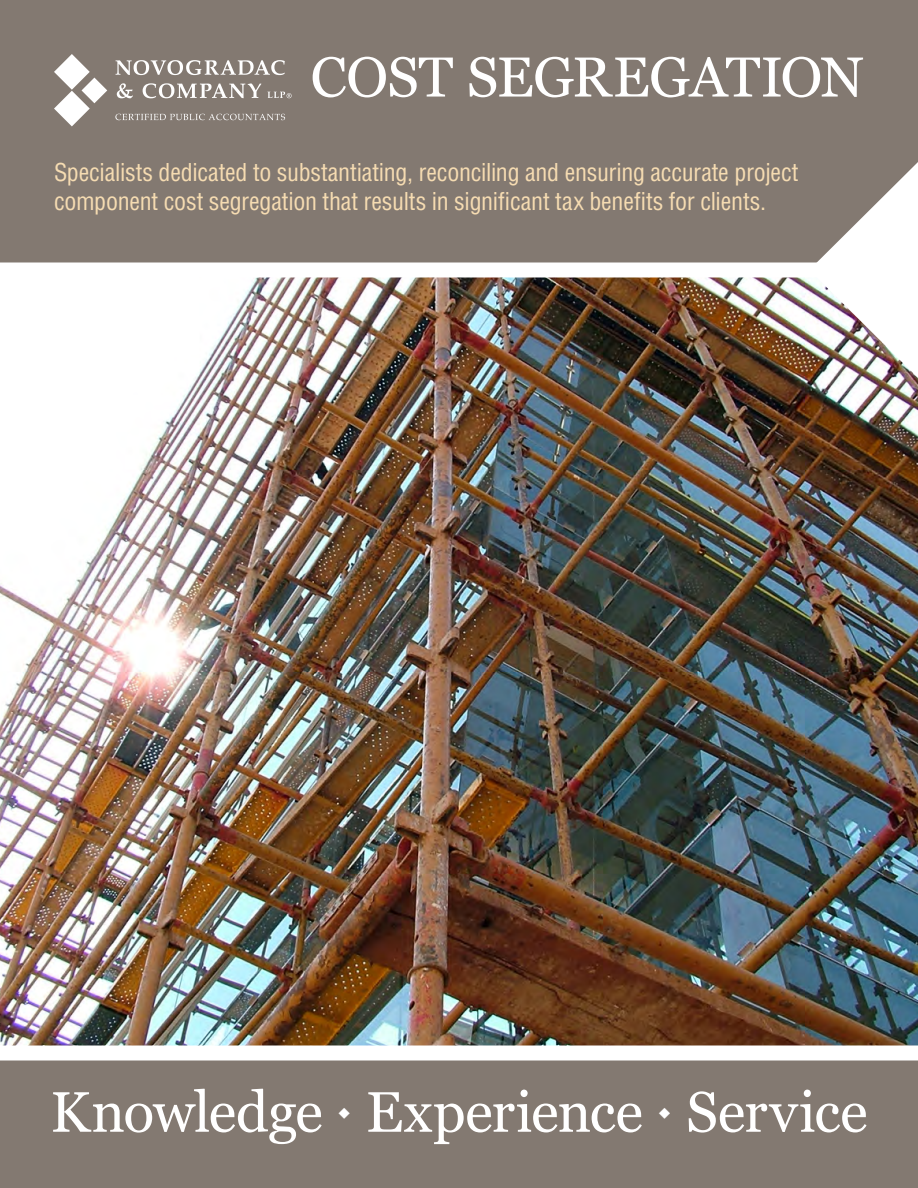
<style>
.page{position:relative;width:918px;height:1188px;background:#fff}
.page>*{position:absolute;margin:0;border:0;box-sizing:border-box;transform-origin:0 0}
.t1{font:57px "Georgia";letter-spacing:-.01em;color:#fff}
.t2{font:56.25px "Georgia";letter-spacing:-.01em;color:#fff}
.t3{font:condensed 24px/28.8px "Helvetica";letter-spacing:-.01em;color:#f6dcb2}
</style>
<div class="page">
<div style="left:0;top:0;width:918px;height:262px;background:#837971"></div>
<img style="left:0;top:278px;width:918px;height:768px">
<div style="left:0;top:1053px;width:918px;height:135px;background:#837971"></div>
<div style="left:0;top:1046px;width:918px;height:14px;background:#fff"></div>
<svg style="left:54px;top:54px;width:53px;height:72px"></svg>
<svg style="left:116px;top:60px;width:169px;height:15px"></svg>
<svg style="left:117px;top:83px;width:16px;height:15px"></svg>
<svg style="left:143px;top:83px;width:118px;height:15px"></svg>
<svg style="left:115px;top:114px;width:170px;height:6px"></svg>
<svg style="left:267px;top:92px;width:25px;height:6px"></svg>
<h2 class="t2" style="left:310px;top:43px;width:555px">COST SEGREGATION</h2>
<p class="t3" style="left:54px;top:158px;width:746px">Specialists dedicated to substantiating, reconciling and ensuring accurate project component cost segregation that results in significant tax benefits for clients.</p>
<h1 class="t1" style="left:50px;top:1078px;width:819px">Knowledge Experience Service</h1>
</div>
